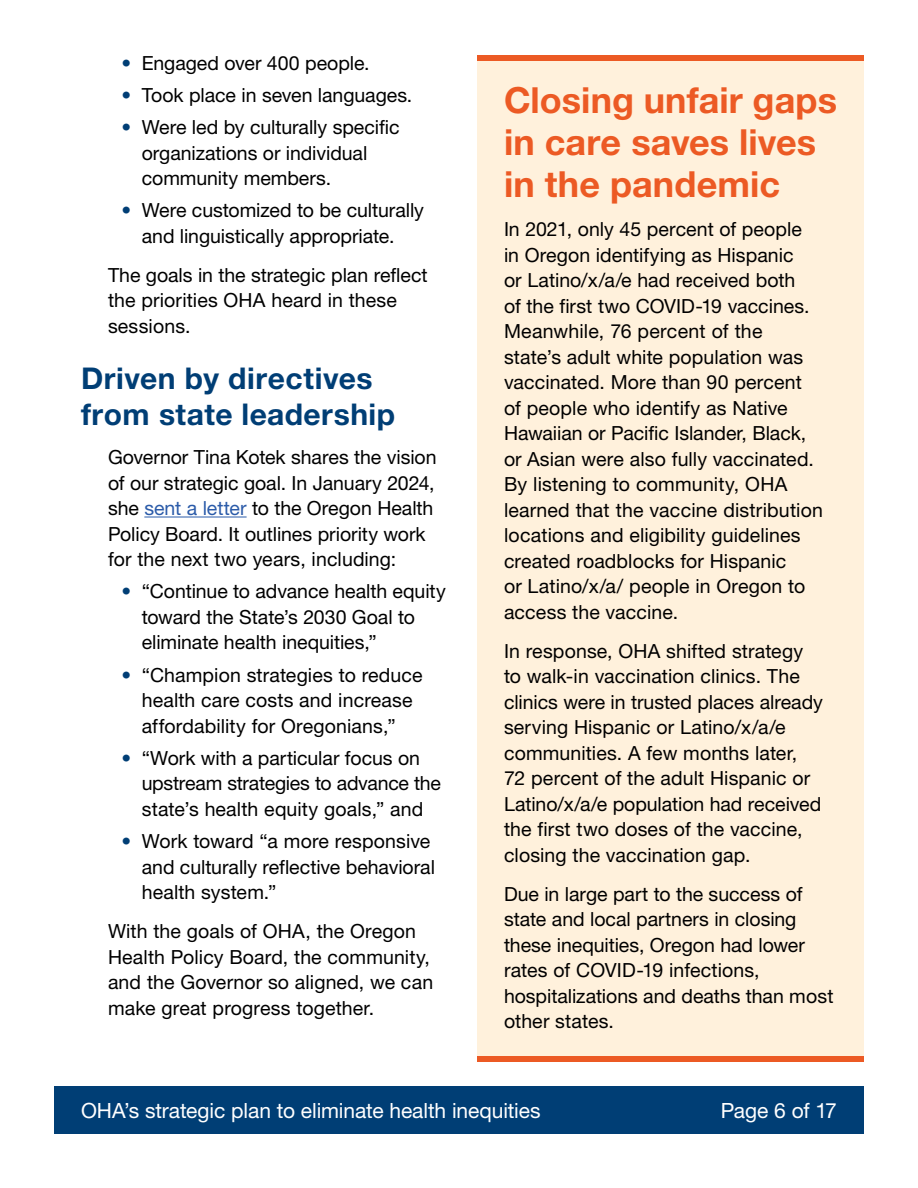
<style>
.page{position:relative;width:918px;height:1188px;background:#fff}
.page>*{position:absolute;margin:0;border:0;box-sizing:border-box;transform-origin:0 0}
.pulloutH{font:700 36px/42px "Helvetica Neue LT Std";letter-spacing:.005em;color:#ec5a24}
.t1{font:700 30px/36px "Helvetica Neue LT Std";letter-spacing:.02em;color:#003e75}
.t2{font:21px "Helvetica Neue LT Std";letter-spacing:-.005em;color:#fff}
.pullout_B{font:19.5px/25.5px "Helvetica Neue LT Std";color:#000}
.body{font:19.5px/25.5px "Helvetica Neue LT Std";color:#000}
.s1{color:#003e75}
.s2{color:#2b5ba9}
</style>
<div class="page">
<div style="left:54px;top:1086px;width:810px;height:48px;background:#003e75"></div>
<hr style="left:144px;top:517px;width:103px;height:1px;background:#2b5ba9">
<div style="left:477px;top:61px;width:387px;height:995px;background:#fff1dc"></div>
<div style="left:477px;top:56px;width:387px;height:5px;background:#ec5a24"></div>
<div style="left:477px;top:1056px;width:387px;height:5px;background:#ec5a24"></div>
<p class="pullout_B" style="left:122px;top:50px;width:250px"><span class="s1">•</span> Engaged over 400 people.</p>
<p class="pullout_B" style="left:122px;top:82px;width:292px"><span class="s1">•</span> Took place in seven languages.</p>
<p class="pullout_B" style="left:142px;top:114px;width:259px;text-indent:-20px"><span class="s1">•</span> Were led by culturally specific organizations or individual community members.</p>
<p class="pullout_B" style="left:122px;top:197px;width:304px;text-align:center"><span class="s1">•</span> Were customized to be culturally and linguistically appropriate.</p>
<h2 class="body" style="left:108px;top:262px;width:321px">The goals in the strategic plan reflect the priorities OHA heard in these sessions.</h2>
<h3 class="t1" style="left:81px;top:360px;width:316px">Driven by directives from state leadership</h3>
<h2 class="body" style="left:108px;top:444px;width:330px">Governor Tina Kotek shares the vision of our strategic goal. In January 2024, she <span class="s2">sent a letter</span> to the Oregon Health Policy Board. It outlines priority work for the next two years, including:</h2>
<p class="pullout_B" style="left:142px;top:578px;width:306px;text-indent:-20px"><span class="s1">•</span> “Continue to advance health equity toward the State’s 2030 Goal to eliminate health inequities,”</p>
<p class="pullout_B" style="left:122px;top:662px;width:303px;text-align:center"><span class="s1">•</span> “Champion strategies to reduce health care costs and increase affordability for Oregonians,”</p>
<p class="pullout_B" style="left:142px;top:745px;width:301px;text-indent:-20px"><span class="s1">•</span> “Work with a particular focus on upstream strategies to advance the state’s health equity goals,” and</p>
<p class="pullout_B" style="left:142px;top:828px;width:295px;text-indent:-20px"><span class="s1">•</span> Work toward “a more responsive and culturally reflective behavioral health system.”</p>
<h2 class="body" style="left:108px;top:918px;width:327px">With the goals of OHA, the Oregon Health Policy Board, the community, and the Governor so aligned, we can make great progress together.</h2>
<p class="pulloutH" style="left:504px;top:79px;width:335px">Closing unfair gaps in care saves lives in the pandemic</p>
<p class="pullout_B" style="left:504px;top:217px;width:321px">In 2021, only 45 percent of people<br>in Oregon identifying as Hispanic<br>or Latino/x/a/e had received both<br>of the first two COVID-19 vaccines.<br>Meanwhile, 76 percent of the state’s adult white population was vaccinated. More than 90 percent of people who identify as Native Hawaiian or Pacific Islander, Black, or Asian were also fully vaccinated.<br>By listening to community, OHA learned that the vaccine distribution locations and eligibility guidelines created roadblocks for Hispanic<br>or Latino/x/a/ people in Oregon to access the vaccine.</p>
<p class="pullout_B" style="left:504px;top:638px;width:320px">In response, OHA shifted strategy to walk-in vaccination clinics. The clinics were in trusted places already serving Hispanic or Latino/x/a/e communities. A few months later, 72 percent of the adult Hispanic or Latino/x/a/e population had received the first two doses of the vaccine, closing the vaccination gap.</p>
<p class="pullout_B" style="left:504px;top:881px;width:331px">Due in large part to the success of state and local partners in closing these inequities, Oregon had lower rates of COVID-19 infections, hospitalizations and deaths than most other states.</p>
<p class="t2" style="left:81px;top:1098px;width:461px">OHA’s strategic plan to eliminate health inequities</p>
<p class="t2" style="left:721px;top:1098px;width:118px">Page 6 of 17</p>
</div>
